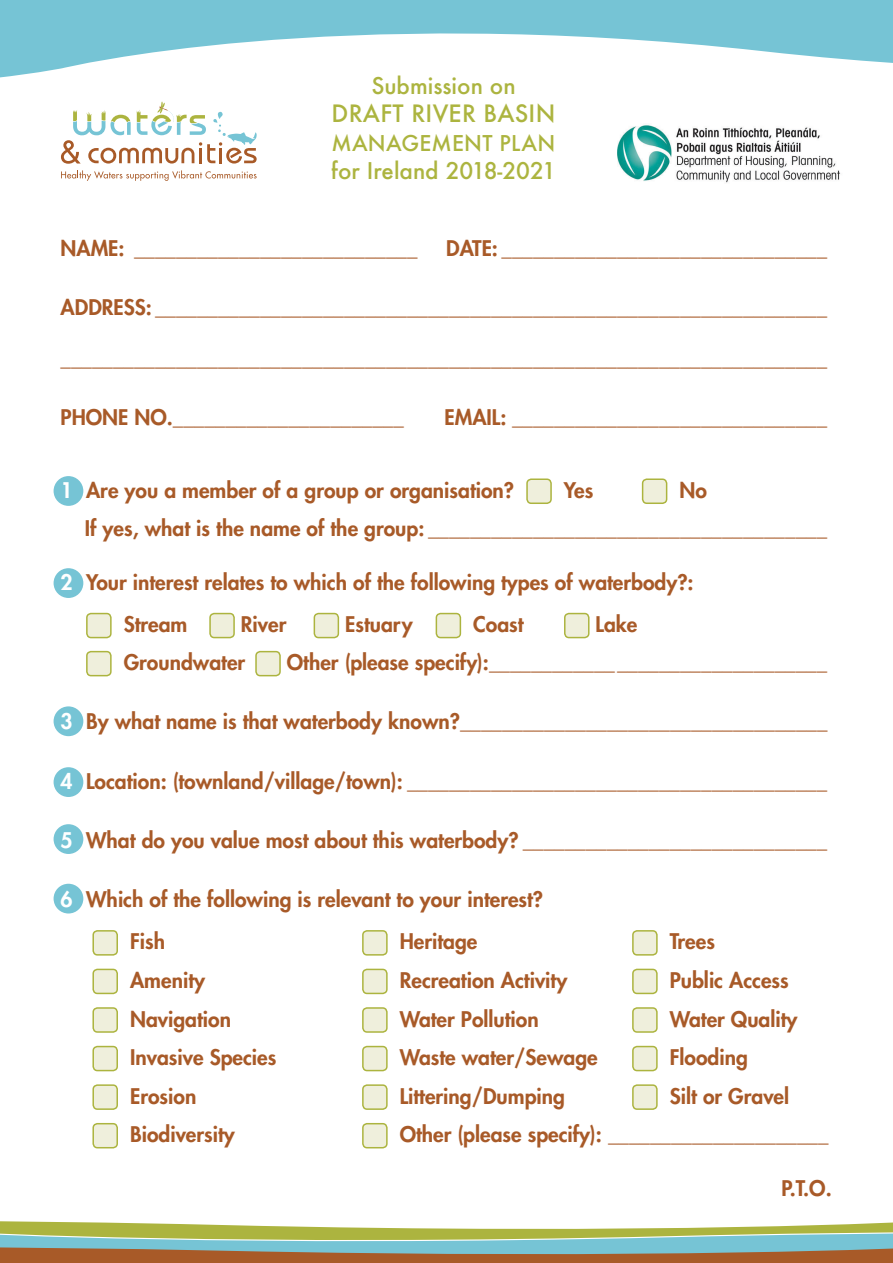
<style>
.page{position:relative;width:893px;height:1263px;background:#fff}
.page>*{position:absolute;margin:0;border:0;box-sizing:border-box;transform-origin:0 0}
.t1{font:500 23.25px "Futura";letter-spacing:.01em;color:#acb43f}
.t2{font:500 22.35px "Futura";color:#acb43f}
.t3{font:500 21.15px "Futura";letter-spacing:.01em;color:#acb43f}
.t4{font:800 21px/42.3px "Futura";color:#a85a28}
.s1{color:#fff}
</style>
<div class="page">
<div style="left:54px;top:476px;width:29px;height:30px;background:#76c4d5;border-radius:50%"></div>
<div style="left:54px;top:568px;width:29px;height:30px;background:#76c4d5;border-radius:50%"></div>
<div style="left:54px;top:706px;width:29px;height:30px;background:#76c4d5;border-radius:50%"></div>
<div style="left:54px;top:767px;width:29px;height:30px;background:#76c4d5;border-radius:50%"></div>
<div style="left:54px;top:824px;width:29px;height:30px;background:#76c4d5;border-radius:50%"></div>
<div style="left:54px;top:884px;width:29px;height:29px;background:#76c4d5;border-radius:50%"></div>
<div style="left:527px;top:479px;width:24px;height:24px;background:#efefdc;border-radius:4px"></div>
<div style="left:526px;top:478px;width:26px;height:26px;border:2px solid #acb43f;border-radius:4px"></div>
<div style="left:643px;top:479px;width:24px;height:24px;background:#efefdc;border-radius:4px"></div>
<div style="left:642px;top:478px;width:25px;height:26px;border:2px solid #acb43f;border-radius:4px"></div>
<div style="left:87px;top:613px;width:24px;height:24px;background:#efefdc;border-radius:4px"></div>
<div style="left:86px;top:613px;width:26px;height:25px;border:2px solid #acb43f;border-radius:4px"></div>
<div style="left:210px;top:613px;width:24px;height:24px;background:#efefdc;border-radius:4px"></div>
<div style="left:209px;top:613px;width:26px;height:25px;border:2px solid #acb43f;border-radius:4px"></div>
<div style="left:314px;top:613px;width:24px;height:24px;background:#efefdc;border-radius:4px"></div>
<div style="left:314px;top:613px;width:25px;height:25px;border:2px solid #acb43f;border-radius:4px"></div>
<div style="left:436px;top:613px;width:24px;height:24px;background:#efefdc;border-radius:4px"></div>
<div style="left:436px;top:613px;width:25px;height:25px;border:2px solid #acb43f;border-radius:4px"></div>
<div style="left:565px;top:613px;width:24px;height:24px;background:#efefdc;border-radius:4px"></div>
<div style="left:564px;top:613px;width:25px;height:25px;border:2px solid #acb43f;border-radius:4px"></div>
<div style="left:87px;top:652px;width:24px;height:24px;background:#efefdc;border-radius:4px"></div>
<div style="left:86px;top:651px;width:26px;height:25px;border:2px solid #acb43f;border-radius:4px"></div>
<div style="left:256px;top:652px;width:24px;height:24px;background:#efefdc;border-radius:4px"></div>
<div style="left:255px;top:651px;width:26px;height:25px;border:2px solid #acb43f;border-radius:4px"></div>
<div style="left:93px;top:931px;width:24px;height:24px;background:#efefdc;border-radius:4px"></div>
<div style="left:92px;top:930px;width:26px;height:25px;border:2px solid #acb43f;border-radius:4px"></div>
<div style="left:363px;top:931px;width:24px;height:24px;background:#efefdc;border-radius:4px"></div>
<div style="left:362px;top:930px;width:26px;height:25px;border:2px solid #acb43f;border-radius:4px"></div>
<div style="left:633px;top:931px;width:24px;height:24px;background:#efefdc;border-radius:4px"></div>
<div style="left:632px;top:930px;width:26px;height:25px;border:2px solid #acb43f;border-radius:4px"></div>
<div style="left:93px;top:969px;width:24px;height:24px;background:#efefdc;border-radius:4px"></div>
<div style="left:92px;top:969px;width:26px;height:25px;border:2px solid #acb43f;border-radius:4px"></div>
<div style="left:363px;top:969px;width:24px;height:24px;background:#efefdc;border-radius:4px"></div>
<div style="left:362px;top:969px;width:26px;height:25px;border:2px solid #acb43f;border-radius:4px"></div>
<div style="left:633px;top:969px;width:24px;height:24px;background:#efefdc;border-radius:4px"></div>
<div style="left:632px;top:969px;width:26px;height:25px;border:2px solid #acb43f;border-radius:4px"></div>
<div style="left:93px;top:1008px;width:24px;height:24px;background:#efefdc;border-radius:4px"></div>
<div style="left:92px;top:1007px;width:26px;height:26px;border:2px solid #acb43f;border-radius:4px"></div>
<div style="left:363px;top:1008px;width:24px;height:24px;background:#efefdc;border-radius:4px"></div>
<div style="left:362px;top:1007px;width:26px;height:26px;border:2px solid #acb43f;border-radius:4px"></div>
<div style="left:633px;top:1008px;width:24px;height:24px;background:#efefdc;border-radius:4px"></div>
<div style="left:632px;top:1007px;width:26px;height:26px;border:2px solid #acb43f;border-radius:4px"></div>
<div style="left:93px;top:1046px;width:24px;height:24px;background:#efefdc;border-radius:4px"></div>
<div style="left:92px;top:1046px;width:26px;height:25px;border:2px solid #acb43f;border-radius:4px"></div>
<div style="left:363px;top:1046px;width:24px;height:24px;background:#efefdc;border-radius:4px"></div>
<div style="left:362px;top:1046px;width:26px;height:25px;border:2px solid #acb43f;border-radius:4px"></div>
<div style="left:633px;top:1046px;width:24px;height:24px;background:#efefdc;border-radius:4px"></div>
<div style="left:632px;top:1046px;width:26px;height:25px;border:2px solid #acb43f;border-radius:4px"></div>
<div style="left:93px;top:1085px;width:24px;height:24px;background:#efefdc;border-radius:4px"></div>
<div style="left:92px;top:1084px;width:26px;height:26px;border:2px solid #acb43f;border-radius:4px"></div>
<div style="left:363px;top:1085px;width:24px;height:24px;background:#efefdc;border-radius:4px"></div>
<div style="left:362px;top:1084px;width:26px;height:26px;border:2px solid #acb43f;border-radius:4px"></div>
<div style="left:633px;top:1085px;width:24px;height:24px;background:#efefdc;border-radius:4px"></div>
<div style="left:632px;top:1084px;width:26px;height:26px;border:2px solid #acb43f;border-radius:4px"></div>
<div style="left:93px;top:1124px;width:24px;height:24px;background:#efefdc;border-radius:4px"></div>
<div style="left:92px;top:1123px;width:26px;height:25px;border:2px solid #acb43f;border-radius:4px"></div>
<div style="left:363px;top:1124px;width:24px;height:24px;background:#efefdc;border-radius:4px"></div>
<div style="left:362px;top:1123px;width:26px;height:25px;border:2px solid #acb43f;border-radius:4px"></div>
<svg style="left:0;top:0;width:893px;height:102px"></svg>
<svg style="left:0;top:1221px;width:893px;height:42px;background:#a6ab84"></svg>
<svg style="left:61px;top:102px;width:196px;height:62px"></svg>
<svg style="left:61px;top:170px;width:196px;height:11px"></svg>
<img style="left:617px;top:125px;width:224px;height:58px">
<p class="t2" style="left:371px;top:70px;width:146px">Submission on</p>
<p class="t1" style="left:332px;top:98px;width:225px">DRAFT RIVER BASIN</p>
<p class="t3" style="left:332px;top:128px;width:225px">MANAGEMENT PLAN</p>
<p class="t2" style="left:331px;top:156px;width:226px">for Ireland 2018-2021</p>
<p class="t4" style="left:61px;top:227px;width:359px">NAME: ___________________________</p>
<p class="t4" style="left:446px;top:227px;width:383px">DATE: _______________________________</p>
<p class="t4" style="left:61px;top:287px;width:768px">ADDRESS: ________________________________________________________________</p>
<p class="t4" style="left:61px;top:337px;width:768px">_________________________________________________________________________</p>
<p class="t4" style="left:61px;top:396px;width:345px">PHONE NO.______________________</p>
<p class="t4" style="left:445px;top:396px;width:384px">EMAIL: ______________________________</p>
<p class="t4" style="left:61px;top:469px;width:455px"><span class="s1">1</span> Are you a member of a group or organisation?</p>
<p class="t4" style="left:564px;top:469px;width:31px">Yes</p>
<p class="t4" style="left:85px;top:471px;width:744px;line-height:38px;text-indent:595px">No<br>If yes, what is the name of the group: ______________________________________</p>
<p class="t4" style="left:124px;top:561px;width:571px;text-indent:-63px"><span class="s1">2</span> Your interest relates to which of the following types of waterbody?:<br>Stream</p>
<p class="t4" style="left:241px;top:603px;width:47px">River</p>
<p class="t4" style="left:345px;top:603px;width:69px">Estuary</p>
<p class="t4" style="left:473px;top:603px;width:52px">Coast</p>
<p class="t4" style="left:596px;top:603px;width:43px">Lake</p>
<p class="t4" style="left:124px;top:641px;width:123px">Groundwater</p>
<p class="t4" style="left:287px;top:641px;width:542px">Other (please specify):________________________________</p>
<p class="t4" style="left:61px;top:700px;width:768px"><span class="s1">3</span> By what name is that waterbody known?___________________________________</p>
<p class="t4" style="left:61px;top:760px;width:768px"><span class="s1">4</span> Location: (townland/village/town): ________________________________________</p>
<p class="t4" style="left:61px;top:819px;width:768px"><span class="s1">5</span> What do you value most about this waterbody? _____________________________</p>
<p class="t4" style="left:130px;top:878px;width:415px;text-indent:-69px"><span class="s1">6</span> Which of the following is relevant to your interest?<br>Fish</p>
<p class="t4" style="left:400px;top:920px;width:79px">Heritage</p>
<p class="t4" style="left:670px;top:920px;width:47px">Trees</p>
<p class="t4" style="left:130px;top:959px;width:76px">Amenity</p>
<p class="t4" style="left:400px;top:959px;width:169px">Recreation Activity</p>
<p class="t4" style="left:670px;top:959px;width:121px">Public Access</p>
<p class="t4" style="left:130px;top:998px;width:102px">Navigation</p>
<p class="t4" style="left:400px;top:998px;width:140px">Water Pollution</p>
<p class="t4" style="left:670px;top:998px;width:129px">Water Quality</p>
<p class="t4" style="left:130px;top:1036px;width:148px">Invasive Species</p>
<p class="t4" style="left:400px;top:1036px;width:199px">Waste water/Sewage</p>
<p class="t4" style="left:670px;top:1036px;width:80px">Flooding</p>
<p class="t4" style="left:130px;top:1075px;width:68px">Erosion</p>
<p class="t4" style="left:400px;top:1075px;width:167px">Littering/Dumping</p>
<p class="t4" style="left:670px;top:1075px;width:121px">Silt or Gravel</p>
<p class="t4" style="left:130px;top:1113px;width:106px">Biodiversity</p>
<p class="t4" style="left:400px;top:1113px;width:430px">Other (please specify): _____________________</p>
<p class="t4" style="left:781px;top:1167px;width:52px">P.T.O.</p>
</div>
